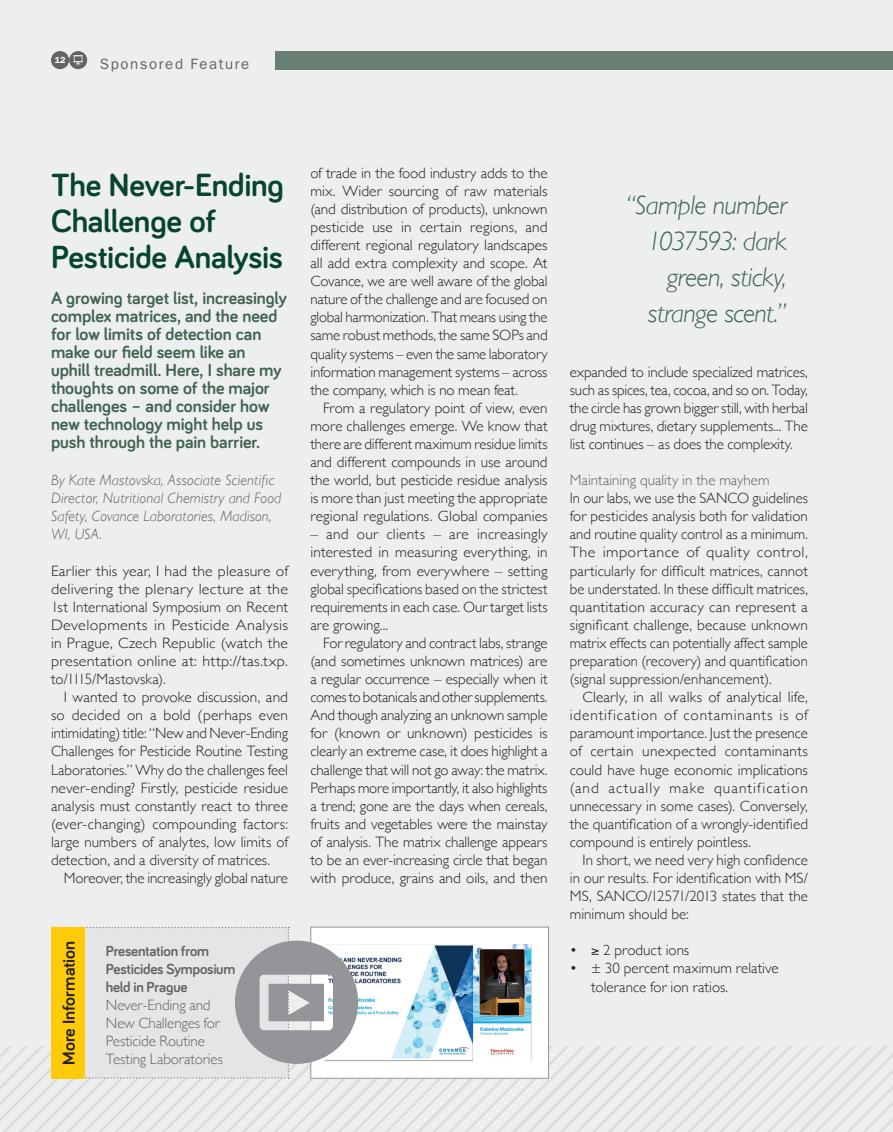
<style>
.page{position:relative;width:893px;height:1132px;background:#fff}
.page>*{position:absolute;margin:0;border:0;box-sizing:border-box;transform-origin:0 0}
.t1{font:700 33px/36.2px "Bariol";letter-spacing:-.005em;color:#064430}
.t2{font:italic 300 27px/36.2px "Gill Sans";letter-spacing:-.025em;color:#406251;text-align:right}
.t3{font:700 18px/18px "Bariol";letter-spacing:-.005em;color:#406251}
.t4{font:700 18px "Bariol";color:#231f20}
.t5{font:300 15px/18px "Gill Sans";color:#231f20;text-align:justify}
.t6{font:300 15px/18px "Gill Sans";color:#231f20;text-align:justify;scale:1.04 1}
.t7{font:italic 300 15px/18px "Gill Sans";letter-spacing:.01em;color:#636366}
.t8{font:300 15px/18px "Gill Sans";letter-spacing:-.01em;color:#636366}
.t9{font:700 15px/18px "Bariol";letter-spacing:-.015em;color:#636366}
.t10{font:15px "ITC Franklin Gothic Std";letter-spacing:.105em;color:#636366}
.t11{font:600 8.85px "ITC Franklin Gothic Std";color:#fff}
</style>
<div class="page">
<div style="left:0;top:0;width:893px;height:1045px;background:#ecefed"></div>
<img style="left:0;top:1045px;width:893px;height:86px">
<div style="left:311px;top:926px;width:238px;height:151px;background:#fff"></div>
<img style="left:358px;top:944px;width:174px;height:117px">
<div style="left:310px;top:926px;width:239px;height:152px;border:1px solid #939598"></div>
<svg style="left:85px;top:926px;width:273px;height:152px;background:#d2d3d6"></svg>
<div style="left:51px;top:926px;width:34px;height:152px;background:#feca0a"></div>
<div style="left:275px;top:51px;width:618px;height:18px;background:#6a7f73"></div>
<div style="left:51px;top:51px;width:18px;height:18px;background:#636366;border-radius:50%"></div>
<div style="left:69px;top:51px;width:18px;height:18px;background:#636366;border-radius:50%"></div>
<svg style="left:73px;top:55px;width:10px;height:11px"></svg>
<p class="t11" style="left:55px;top:55px;width:12px">12</p>
<p class="t10" style="left:100px;top:55px;width:151px">Sponsored Feature</p>
<h1 class="t1" style="left:51px;top:165px;width:234px">The Never-Ending<br>Challenge of<br>Pesticide Analysis</h1>
<p class="t3" style="left:51px;top:288px;width:237px">A growing target list, increasingly complex matrices, and the need for low limits of detection can make our field seem like an uphill treadmill. Here, I share my thoughts on some of the major challenges – and consider how new technology might help us push through the pain barrier.</p>
<p class="t7" style="left:51px;top:471px;width:232px">By Kate Mastovska, Associate Scientific Director, Nutritional Chemistry and Food Safety, Covance Laboratories, Madison, WI, USA.</p>
<p class="t6" style="left:51px;top:560px;width:229px">Earlier this year, I had the pleasure of delivering the plenary lecture at the 1st International Symposium on Recent Developments in Pesticide Analysis in Prague, Czech Republic (watch the presentation online at: http://tas.txp. to/1115/Mastovska).</p>
<p class="t5" style="left:51px;top:687px;width:239px;text-indent:13px">I wanted to provoke discussion, and so decided on a bold (perhaps even intimidating) title: “New and Never-Ending Challenges for Pesticide Routine Testing Laboratories.” Why do the challenges feel never-ending? Firstly, pesticide residue analysis must constantly react to three (ever-changing) compounding factors: large numbers of analytes, low limits of detection, and a diversity of matrices.</p>
<p class="t5" style="left:64px;top:868px;width:226px">Moreover, the increasingly global nature</p>
<p class="t5" style="left:310px;top:163px;width:239px">of trade in the food industry adds to the mix. Wider sourcing of raw materials (and distribution of products), unknown pesticide use in certain regions, and different regional regulatory landscapes all add extra complexity and scope. At Covance, we are well aware of the global nature of the challenge and are focused on global harmonization. That means using the same robust methods, the same SOPs and quality systems – even the same laboratory information management systems – across the company, which is no mean feat.</p>
<p class="t5" style="left:310px;top:398px;width:239px;text-indent:13px">From a regulatory point of view, even more challenges emerge. We know that there are different maximum residue limits and different compounds in use around the world, but pesticide residue analysis is more than just meeting the appropriate regional regulations. Global companies</p>
<p class="t5" style="left:310px;top:524px;width:239px">– and our clients – are increasingly interested in measuring everything, in everything, from everywhere – setting global specifications based on the strictest requirements in each case. Our target lists are growing...</p>
<p class="t5" style="left:310px;top:633px;width:239px;text-indent:13px">For regulatory and contract labs, strange (and sometimes unknown matrices) are a regular occurrence – especially when it comes to botanicals and other supplements.<br>And though analyzing an unknown sample for (known or unknown) pesticides is clearly an extreme case, it does highlight a challenge that will not go away: the matrix.<br>Perhaps more importantly, it also highlights a trend; gone are the days when cereals, fruits and vegetables were the mainstay of analysis. The matrix challenge appears to be an ever-increasing circle that began with produce, grains and oils, and then</p>
<p class="t4" style="left:57px;top:1064px;width:125px;rotate:-90deg">More Information</p>
<p class="t9" style="left:106px;top:940px;width:131px">Presentation from<br>Pesticides Symposium held in Prague</p>
<p class="t8" style="left:106px;top:994px;width:116px">Never-Ending and<br>New Challenges for<br>Pesticide Routine</p>
<p class="t8" style="left:106px;top:1048px;width:119px">Testing Laboratories</p>
<h2 class="t2" style="left:625px;top:187px;width:163px">“Sample number<br>1037593: dark green, sticky, strange scent.”</h2>
<p class="t5" style="left:570px;top:362px;width:240px">expanded to include specialized matrices, such as spices, tea, cocoa, and so on. Today, the circle has grown bigger still, with herbal drug mixtures, dietary supplements... The list continues – as does the complexity.</p>
<p class="t8" style="left:570px;top:470px;width:201px">Maintaining quality in the mayhem</p>
<p class="t5" style="left:570px;top:488px;width:240px">In our labs, we use the SANCO guidelines for pesticides analysis both for validation and routine quality control as a minimum.<br>The importance of quality control, particularly for difficult matrices, cannot be understated. In these difficult matrices, quantitation accuracy can represent a significant challenge, because unknown matrix effects can potentially affect sample preparation (recovery) and quantification (signal suppression/enhancement).</p>
<p class="t5" style="left:570px;top:687px;width:240px;text-indent:13px">Clearly, in all walks of analytical life, identification of contaminants is of paramount importance. Just the presence of certain unexpected contaminants could have huge economic implications (and actually make quantification unnecessary in some cases). Conversely, the quantification of a wrongly-identified compound is entirely pointless.</p>
<p class="t5" style="left:570px;top:850px;width:240px;text-indent:13px">In short, we need very high confidence in our results. For identification with MS/ MS, SANCO/12571/2013 states that the minimum should be:</p>
<p class="t5" style="left:570px;top:940px;width:121px">• ≥ 2 product ions</p>
<p class="t5" style="left:591px;top:958px;width:189px;text-indent:-21px">• ± 30 percent maximum relative tolerance for ion ratios.</p>
</div>
